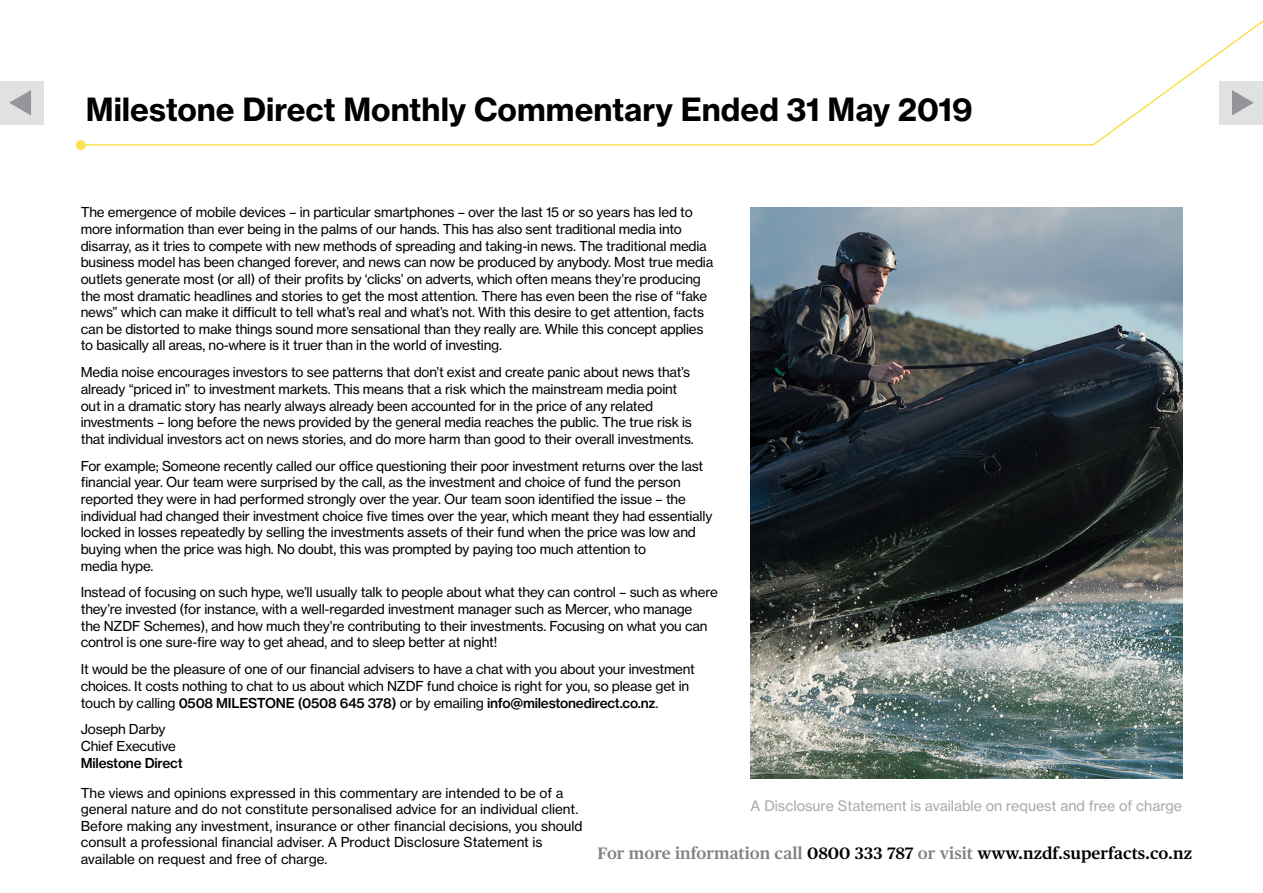
<style>
.page{position:relative;width:1263px;height:893px;background:#fff}
.page>*{position:absolute;margin:0;border:0;box-sizing:border-box;transform-origin:0 0}
.t1{font:700 31.5px "Haas Grot Text 75";color:#000}
.t2{font:600 16.5px "Publico Text";color:#000}
.t3{font:14.25px "Haas Grot Text 55 Roman";color:#a7a9ac}
.t4{font:13.5px/16.6px "Haas Grot Text 55 Roman";letter-spacing:-.015em;color:#000}
.t5{font:500 13.5px "Haas Grot Text 65";letter-spacing:-.015em;color:#000}
.s1{font-family:"Haas Grot Text 55 Roman";font-weight:400}
.s2{color:#808285}
</style>
<div class="page">
<div style="left:0;top:81px;width:43px;height:43px;background:#e0e1e2"></div>
<svg style="left:9px;top:90px;width:22px;height:25px"></svg>
<img style="left:751px;top:207px;width:431px;height:571px">
<div style="left:76px;top:140px;width:10px;height:10px;background:#fae053;border-radius:50%"></div>
<svg style="left:79px;top:20px;width:1184px;height:126px"></svg>
<h1 class="t1" style="left:86px;top:90px;width:888px">Milestone Direct Monthly Commentary Ended 31 May 2019</h1>
<p class="t4" style="left:81px;top:204px;width:634px">The emergence of mobile devices – in particular smartphones – over the last 15 or so years has led to more information than ever being in the palms of our hands. This has also sent traditional media into disarray, as it tries to compete with new methods of spreading and taking-in news. The traditional media business model has been changed forever, and news can now be produced by anybody. Most true media outlets generate most (or all) of their profits by ‘clicks’ on adverts, which often means they’re producing the most dramatic headlines and stories to get the most attention. There has even been the rise of “fake news” which can make it difficult to tell what’s real and what’s not. With this desire to get attention, facts can be distorted to make things sound more sensational than they really are. While this concept applies to basically all areas, no-where is it truer than in the world of investing.</p>
<p class="t4" style="left:81px;top:364px;width:614px">Media noise encourages investors to see patterns that don’t exist and create panic about news that’s already “priced in” to investment markets. This means that a risk which the mainstream media point out in a dramatic story has nearly always already been accounted for in the price of any related investments – long before the news provided by the general media reaches the public. The true risk is that individual investors act on news stories, and do more harm than good to their overall investments.</p>
<p class="t4" style="left:81px;top:457px;width:633px">For example; Someone recently called our office questioning their poor investment returns over the last financial year. Our team were surprised by the call, as the investment and choice of fund the person reported they were in had performed strongly over the year. Our team soon identified the issue – the individual had changed their investment choice five times over the year, which meant they had essentially locked in losses repeatedly by selling the investments assets of their fund when the price was low and buying when the price was high. No doubt, this was prompted by paying too much attention to<br>media hype.</p>
<p class="t4" style="left:81px;top:584px;width:638px">Instead of focusing on such hype, we’ll usually talk to people about what they can control – such as where they’re invested (for instance, with a well-regarded investment manager such as Mercer, who manage<br>the NZDF Schemes), and how much they’re contributing to their investments. Focusing on what you can control is one sure-fire way to get ahead, and to sleep better at night!</p>
<p class="t4" style="left:81px;top:661px;width:616px">It would be the pleasure of one of our financial advisers to have a chat with you about your investment choices. It costs nothing to chat to us about which NZDF fund choice is right for you, so please get in</p>
<p class="t5" style="left:81px;top:694px;width:579px"><span class="s1">touch by calling</span> 0508 MILESTONE (0508 645 378) <span class="s1">or by emailing</span> info@milestonedirect.co.nz<span class="s1">.</span></p>
<p class="t4" style="left:81px;top:721px;width:97px">Joseph Darby<br>Chief Executive</p>
<p class="t5" style="left:81px;top:754px;width:103px">Milestone Direct</p>
<p class="t4" style="left:81px;top:784px;width:503px">The views and opinions expressed in this commentary are intended to be of a general nature and do not constitute personalised advice for an individual client.<br>Before making any investment, insurance or other financial decisions, you should consult a professional financial adviser. A Product Disclosure Statement is available on request and free of charge.</p>
<p class="t3" style="left:751px;top:797px;width:433px">A Disclosure Statement is available on request and free of charge</p>
<p class="t2" style="left:597px;top:844px;width:596px"><span class="s2">For more information call</span> 0800 333 787 <span class="s2">or visit</span> www.nzdf.superfacts.co.nz</p>
</div>
